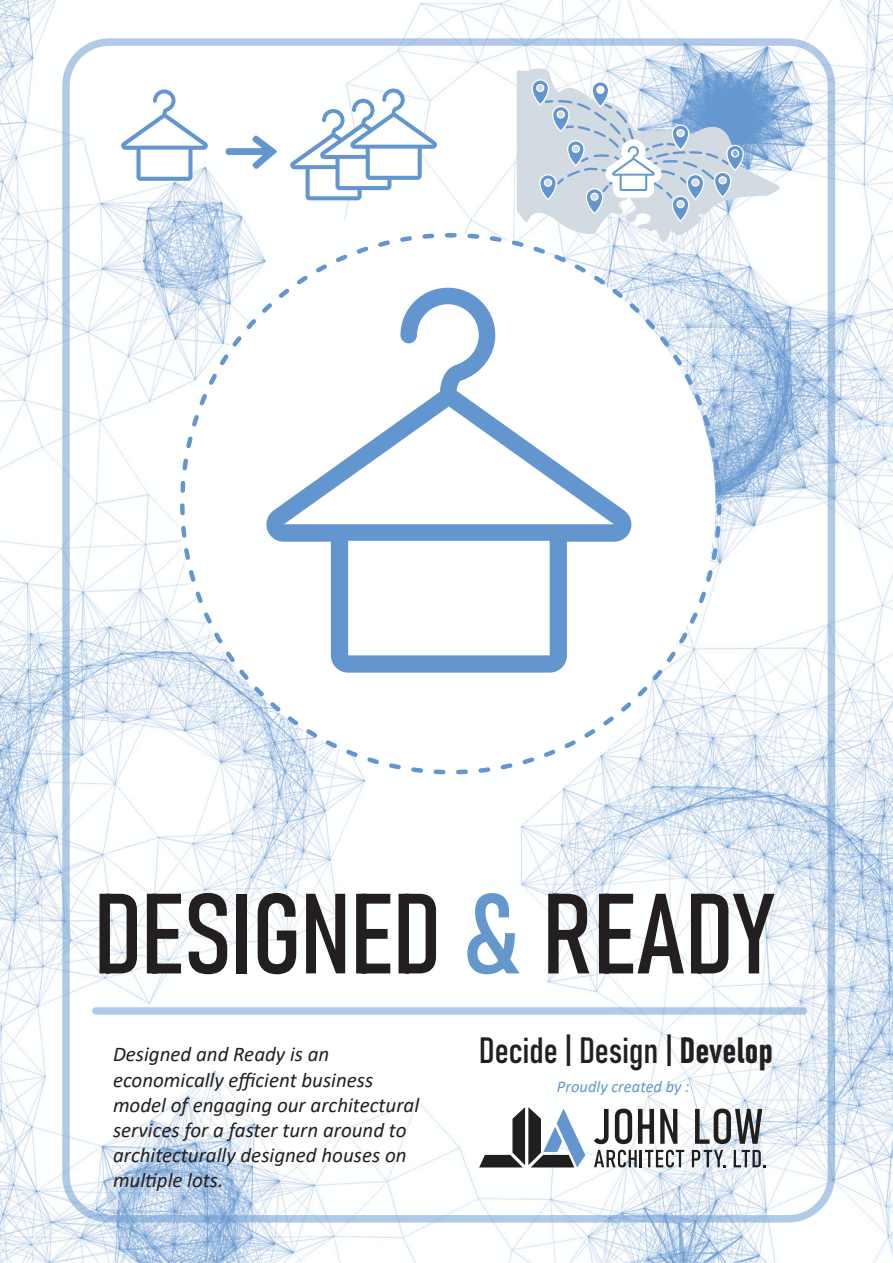
<style>
.page{position:relative;width:893px;height:1263px;background:#fff}
.page>*{position:absolute;margin:0;border:0;box-sizing:border-box;transform-origin:0 0}
.t1{font:112.2px "Bahnschrift";color:#231f20}
.t2{font:36px "Bahnschrift";color:#231f20}
.t3{font:italic 21px/25.2px "Calibri";color:#231f20}
.t4{font:italic 16.5px "Calibri";color:#6396cf}
.s1{color:#6497cb}
</style>
<div class="page">
<img style="left:0;top:0;width:893px;height:1263px">
<div style="left:62px;top:38px;width:773px;height:1184px;border:8px solid #6396cf;border-radius:44px"></div>
<div style="left:96px;top:1007px;width:707px;height:8px;background:#b0cae7"></div>
<svg style="left:517px;top:66px;width:263px;height:177px"></svg>
<svg style="left:531px;top:79px;width:213px;height:412px"></svg>
<svg style="left:178px;top:234px;width:537px;height:537px"></svg>
<svg style="left:265px;top:288px;width:368px;height:385px"></svg>
<svg style="left:442px;top:231px;width:17px;height:9px"></svg>
<svg style="left:290px;top:89px;width:147px;height:111px"></svg>
<svg style="left:121px;top:89px;width:87px;height:92px"></svg>
<svg style="left:226px;top:135px;width:51px;height:34px"></svg>
<svg style="left:479px;top:1107px;width:106px;height:60px"></svg>
<svg style="left:594px;top:1109px;width:15px;height:35px"></svg>
<svg style="left:615px;top:1108px;width:17px;height:36px"></svg>
<svg style="left:638px;top:1109px;width:16px;height:35px"></svg>
<svg style="left:660px;top:1109px;width:17px;height:35px"></svg>
<svg style="left:695px;top:1108px;width:67px;height:36px"></svg>
<svg style="left:594px;top:1150px;width:90px;height:18px"></svg>
<svg style="left:692px;top:1150px;width:33px;height:17px"></svg>
<svg style="left:734px;top:1150px;width:31px;height:17px"></svg>
<h1 class="t1" style="left:94px;top:849px;width:681px">DESIGNED <span class="s1">&amp;</span> READY</h1>
<p class="t3" style="left:113px;top:1041px;width:308px">Designed and Ready is an economically efficient business model of engaging our architectural services for a faster turn around to architecturally designed houses on multiple lots.</p>
<h2 class="t2" style="left:479px;top:1023px;width:295px">Decide | Design | Develop</h2>
<p class="t4" style="left:557px;top:1075px;width:134px">Proudly created by :</p>
</div>
